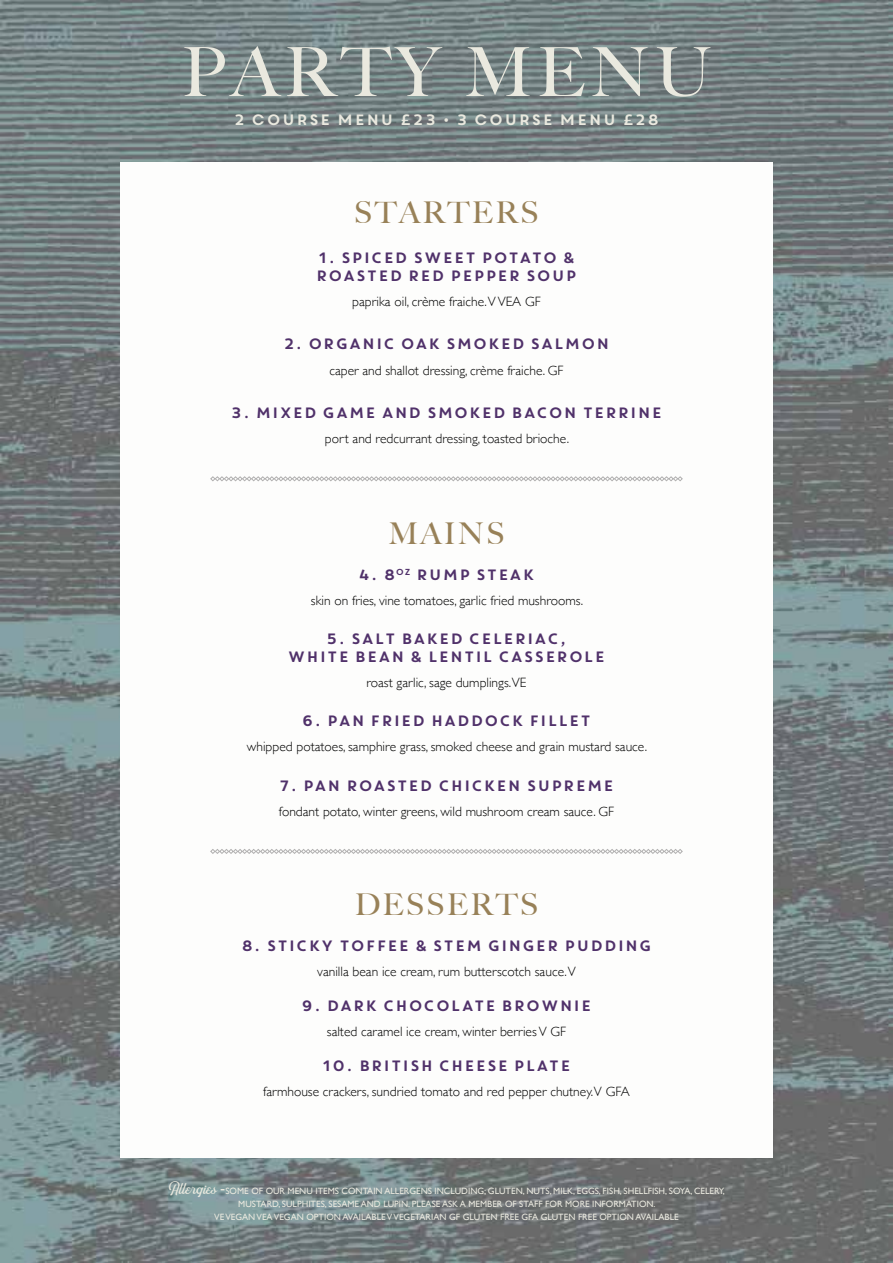
<style>
.page{position:relative;width:893px;height:1263px;background:#fff}
.page>*{position:absolute;margin:0;border:0;box-sizing:border-box;transform-origin:0 0}
.t1{font:500 67.8px "Big Caslon";letter-spacing:.075em;color:#eae9df}
.t2{font:500 30px "Big Caslon";letter-spacing:.075em;color:#988158}
.t3{font:15px/18px "Core Circus";letter-spacing:-.025em;color:#50316a}
.t4{font:15px "Core Circus";color:#eae9df}
.t5{font:300 13.5px "Gill Sans";color:#000}
.t6{font:9.15px/12.8px "Gill Sans";color:#eae9df;text-align:center}
.s1{font-family:"Bouchers Script";font-size:15.6px}
</style>
<div class="page">
<img style="left:0;top:0;width:892px;height:1263px">
<div style="left:120px;top:163px;width:652px;height:995px;background:#fdfdfc"></div>
<svg style="left:210px;top:476px;width:473px;height:5px"></svg>
<svg style="left:210px;top:849px;width:473px;height:5px"></svg>
<h1 class="t1" style="left:182px;top:16px;width:531px">PARTY MENU</h1>
<p class="t4" style="left:233px;top:109px;width:428px">2 COURSE MENU £23 • 3 COURSE MENU £28</p>
<h2 class="t2" style="left:354px;top:187px;width:186px">STARTERS</h2>
<p class="t3" style="left:315px;top:248px;width:263px">1. SPICED SWEET POTATO &amp;<br>ROASTED RED PEPPER SOUP</p>
<p class="t5" style="left:352px;top:291px;width:190px">paprika oil, crème fraiche.V VEA GF</p>
<p class="t3" style="left:283px;top:335px;width:328px">2. ORGANIC OAK SMOKED SALMON</p>
<p class="t5" style="left:329px;top:359px;width:236px">caper and shallot dressing, crème fraiche. GF</p>
<p class="t3" style="left:230px;top:403px;width:434px">3. MIXED GAME AND SMOKED BACON TERRINE</p>
<p class="t5" style="left:325px;top:428px;width:246px">port and redcurrant dressing, toasted brioche.</p>
<h2 class="t2" style="left:388px;top:509px;width:118px">MAINS</h2>
<p class="t3" style="left:358px;top:565px;width:178px">4. 8<sup>OZ</sup> RUMP STEAK</p>
<p class="t5" style="left:311px;top:590px;width:274px">skin on fries, vine tomatoes, garlic fried mushrooms.</p>
<p class="t3" style="left:287px;top:629px;width:320px;text-align:center">5. SALT BAKED CELERIAC,<br>WHITE BEAN &amp; LENTIL CASSEROLE</p>
<p class="t5" style="left:366px;top:672px;width:162px">roast garlic, sage dumplings.VE</p>
<p class="t3" style="left:301px;top:711px;width:292px">6. PAN FRIED HADDOCK FILLET</p>
<p class="t5" style="left:247px;top:736px;width:402px">whipped potatoes, samphire grass, smoked cheese and grain mustard sauce.</p>
<p class="t3" style="left:278px;top:776px;width:337px">7. PAN ROASTED CHICKEN SUPREME</p>
<p class="t5" style="left:279px;top:800px;width:337px">fondant potato, winter greens, wild mushroom cream sauce. GF</p>
<h2 class="t2" style="left:355px;top:880px;width:185px">DESSERTS</h2>
<p class="t3" style="left:241px;top:936px;width:413px">8. STICKY TOFFEE &amp; STEM GINGER PUDDING</p>
<p class="t5" style="left:317px;top:961px;width:260px">vanilla bean ice cream, rum butterscotch sauce.V</p>
<p class="t3" style="left:301px;top:996px;width:293px">9. DARK CHOCOLATE BROWNIE</p>
<p class="t5" style="left:327px;top:1021px;width:241px">salted caramel ice cream, winter berries V GF</p>
<p class="t3" style="left:322px;top:1056px;width:251px">10. BRITISH CHEESE PLATE</p>
<p class="t5" style="left:263px;top:1081px;width:368px">farmhouse crackers, sundried tomato and red pepper chutney.V GFA</p>
<p class="t6" style="left:169px;top:1184px;width:557px"><span class="s1">Allergies -</span> SOME OF OUR MENU ITEMS CONTAIN ALLERGENS INCLUDING; GLUTEN, NUTS, MILK, EGGS, FISH, SHELLFISH, SOYA, CELERY,<br>MUSTARD, SULPHITES, SESAME AND LUPIN. PLEASE ASK A MEMBER OF STAFF FOR MORE INFORMATION.<br>VE VEGAN VEA VEGAN OPTION AVAILABLE V VEGETARIAN GF GLUTEN FREE GFA GLUTEN FREE OPTION AVAILABLE</p>
</div>
